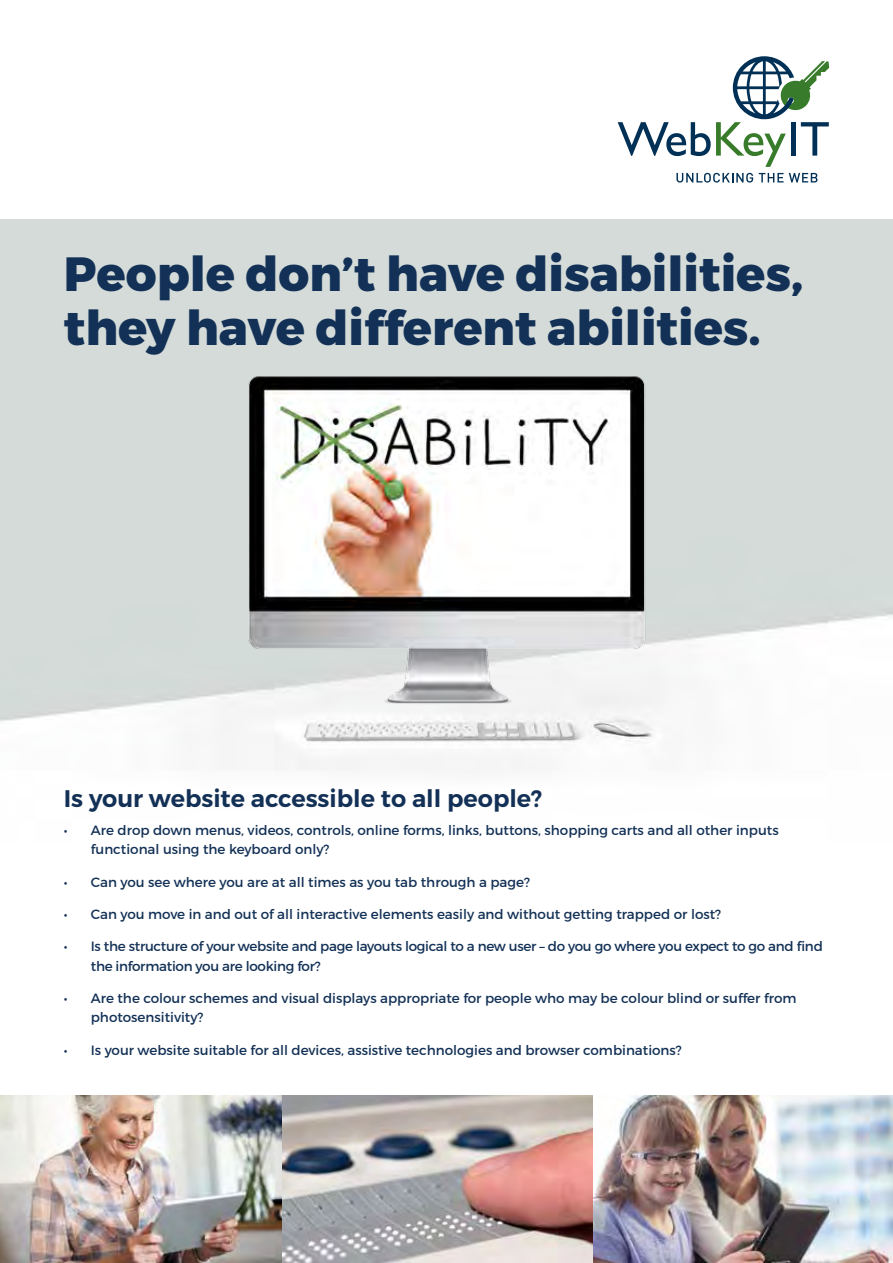
<style>
.page{position:relative;width:893px;height:1263px;background:#fff}
.page>*{position:absolute;margin:0;border:0;box-sizing:border-box;transform-origin:0 0}
.t1{font:800 48px/54px "Montserrat";color:#133156}
.t2{font:600 24px "Montserrat";color:#133156}
.t3{font:13.5px/19.5px "Montserrat";color:#133156}
.t4{font:13.5px/19.5px "Montserrat";letter-spacing:-.02em;color:#133156}
</style>
<div class="page">
<img style="left:0;top:219px;width:893px;height:551px">
<svg style="left:676px;top:173px;width:77px;height:10px"></svg>
<svg style="left:759px;top:173px;width:58px;height:9px"></svg>
<svg style="left:618px;top:56px;width:211px;height:111px"></svg>
<img style="left:240px;top:360px;width:413px;height:359px">
<img style="left:0;top:1095px;width:893px;height:168px">
<h1 class="t1" style="left:64px;top:248px;width:741px">People don’t have disabilities, they have different abilities.</h1>
<p class="t2" style="left:64px;top:783px;width:480px">Is your website accessible to all people?</p>
<p class="t3" style="left:91px;top:820px;width:689px;text-indent:-27px">• Are drop down menus, videos, controls, online forms, links, buttons, shopping carts and all other inputs functional using the keyboard only?</p>
<p class="t3" style="left:64px;top:872px;width:468px">• Can you see where you are at all times as you tab through a page?</p>
<p class="t3" style="left:64px;top:904px;width:659px">• Can you move in and out of all interactive elements easily and without getting trapped or lost?</p>
<p class="t4" style="left:91px;top:936px;width:734px;text-indent:-27px">• Is the structure of your website and page layouts logical to a new user – do you go where you expect to go and fnd the information you are looking for?</p>
<p class="t3" style="left:91px;top:988px;width:707px;text-indent:-27px">• Are the colour schemes and visual displays appropriate for people who may be colour blind or suffer from photosensitivity?</p>
<p class="t3" style="left:64px;top:1040px;width:620px">• Is your website suitable for all devices, assistive technologies and browser combinations?</p>
</div>
